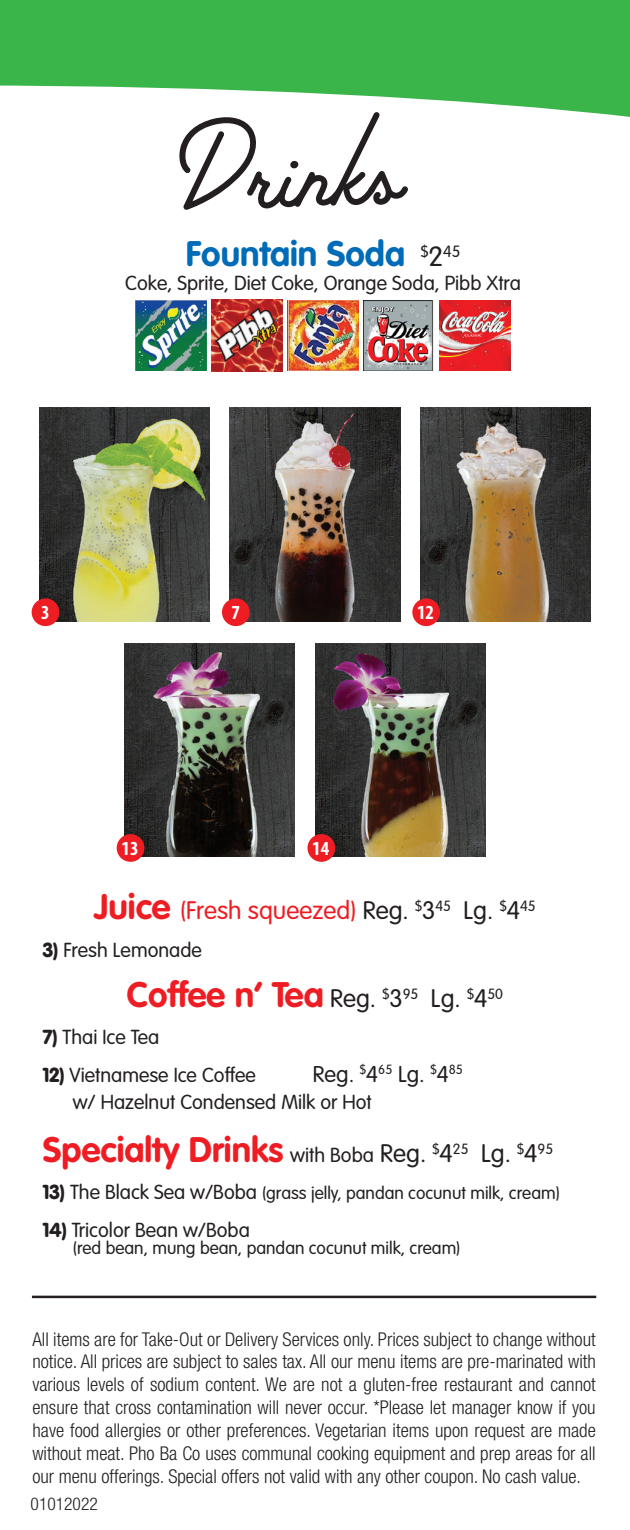
<style>
.page{position:relative;width:630px;height:1530px;background:#fff}
.page>*{position:absolute;margin:0;border:0;box-sizing:border-box;transform-origin:0 0}
.t1{font:120px "Palm Canyon Drive";color:#231f20}
.t2{font:700 35px "VAG Rounded";color:#ee1d23}
.t3{font:700 35px "VAG Rounded";color:#006bb6}
.t4{font:300 25px "VAG Rounded";color:#ee1d23}
.t5{font:300 22.5px "VAG Rounded";color:#231f20}
.t6{font:300 20px "VAG Rounded";color:#231f20}
.t7{font:700 condensed 20px "Myriad Pro";color:#fff}
.t8{font:300 condensed 19px/22.8px "Helvetica Neue";color:#231f20;text-align:justify}
.t9{font:300 17.5px "VAG Rounded";color:#231f20}
.t10{font:300 condensed 17.5px "Helvetica Neue";color:#231f20}
.s1{font-weight:300;font-size:27.5px;color:#231f20}
.s2{font-weight:700;font-size:35px}
.s3{color:#231f20}
.s4{font-weight:900}
.s5{font-weight:300;font-size:25px;color:#231f20}
.s6{font-weight:300;font-size:20px;color:#231f20}
.s7{font-weight:900;font-size:20px}
.s8{font-size:20px}
</style>
<div class="page">
<div style="left:0;top:0;width:630px;height:132px;background:#3ab54a"></div>
<svg style="left:0;top:86px;width:630px;height:223px"></svg>
<img style="left:440px;top:300px;width:70px;height:71px">
<img style="left:364px;top:300px;width:70px;height:71px">
<img style="left:288px;top:300px;width:70px;height:71px">
<img style="left:136px;top:300px;width:70px;height:71px">
<img style="left:211px;top:300px;width:72px;height:71px">
<hr style="left:32px;top:1296px;width:564px;height:2px;background:#231f20">
<img style="left:39px;top:408px;width:170px;height:213px">
<img style="left:230px;top:408px;width:170px;height:213px">
<img style="left:124px;top:643px;width:170px;height:214px">
<img style="left:315px;top:643px;width:170px;height:214px">
<img style="left:421px;top:408px;width:170px;height:213px">
<div style="left:32px;top:598px;width:27px;height:28px;background:#ed1d23;border-radius:50%"></div>
<div style="left:222px;top:598px;width:28px;height:28px;background:#ed1d23;border-radius:50%"></div>
<div style="left:412px;top:598px;width:28px;height:28px;background:#ed1d23;border-radius:50%"></div>
<div style="left:308px;top:834px;width:27px;height:28px;background:#ed1d23;border-radius:50%"></div>
<div style="left:117px;top:834px;width:27px;height:28px;background:#ed1d23;border-radius:50%"></div>
<h1 class="t1" style="left:182px;top:96px;width:219px;rotate:-2deg">Drinks</h1>
<h2 class="t3" style="left:186px;top:233px;width:276px">Fountain Soda <sup>$</sup><span class="s1">2</span><sup>45</sup></h2>
<p class="t6" style="left:125px;top:271px;width:397px">Coke, Sprite, Diet Coke, Orange Soda, Pibb Xtra</p>
<p class="t7" style="left:41px;top:600px;width:10px">3</p>
<p class="t7" style="left:232px;top:600px;width:10px">7</p>
<p class="t7" style="left:417px;top:600px;width:19px">12</p>
<p class="t7" style="left:122px;top:836px;width:19px">13</p>
<p class="t7" style="left:312px;top:836px;width:19px">14</p>
<h3 class="t4" style="left:94px;top:896px;width:443px"><span class="s2">Juice</span> (Fresh squeezed) <span class="s3">Reg.</span> <sup>$</sup><span class="s3">3</span><sup>45</sup> <span class="s3">Lg.</span> <sup>$</sup><span class="s3">4</span><sup>45</sup></h3>
<p class="t6" style="left:43px;top:938px;width:161px"><span class="s4">3)</span> Fresh Lemonade</p>
<h2 class="t2" style="left:127px;top:974px;width:378px">Coffee n’ Tea <span class="s5">Reg.</span> <sup>$</sup><span class="s5">3</span><sup>95</sup> <span class="s5">Lg.</span> <sup>$</sup><span class="s5">4</span><sup>50</sup></h2>
<p class="t6" style="left:43px;top:1026px;width:118px"><span class="s4">7)</span> Thai Ice Tea</p>
<p class="t6" style="left:43px;top:1063px;width:215px"><span class="s4">12)</span> Vietnamese Ice Coffee</p>
<p class="t5" style="left:313px;top:1061px;width:152px">Reg. <sup>$</sup>4<sup>65</sup> Lg. <sup>$</sup>4<sup>85</sup></p>
<p class="t6" style="left:73px;top:1091px;width:301px">w/ Hazelnut Condensed Milk or Hot</p>
<h2 class="t2" style="left:43px;top:1129px;width:512px">Specialty Drinks <span class="s6">with Boba</span> <span class="s5">Reg.</span> <sup>$</sup><span class="s5">4</span><sup>25</sup> <span class="s5">Lg.</span> <sup>$</sup><span class="s5">4</span><sup>95</sup></h2>
<p class="t9" style="left:43px;top:1183px;width:519px"><span class="s7">13)</span> <span class="s8">The Black Sea w/Boba</span> (grass jelly, pandan cocunut milk, cream)</p>
<p class="t6" style="left:43px;top:1218px;width:209px"><span class="s4">14)</span> Tricolor Bean w/Boba</p>
<p class="t9" style="left:73px;top:1238px;width:389px">(red bean, mung bean, pandan cocunut milk, cream)</p>
<p class="t8" style="left:32px;top:1327px;width:565px">All items are for Take-Out or Delivery Services only. Prices subject to change without notice. All prices are subject to sales tax. All our menu items are pre-marinated with various levels of sodium content. We are not a gluten-free restaurant and cannot ensure that cross contamination will never occur. *Please let manager know if you have food allergies or other preferences. Vegetarian items upon request are made without meat. Pho Ba Co uses communal cooking equipment and prep areas for all our menu offerings. Special offers not valid with any other coupon. No cash value.</p>
<p class="t10" style="left:31px;top:1494px;width:69px">01012022</p>
</div>
